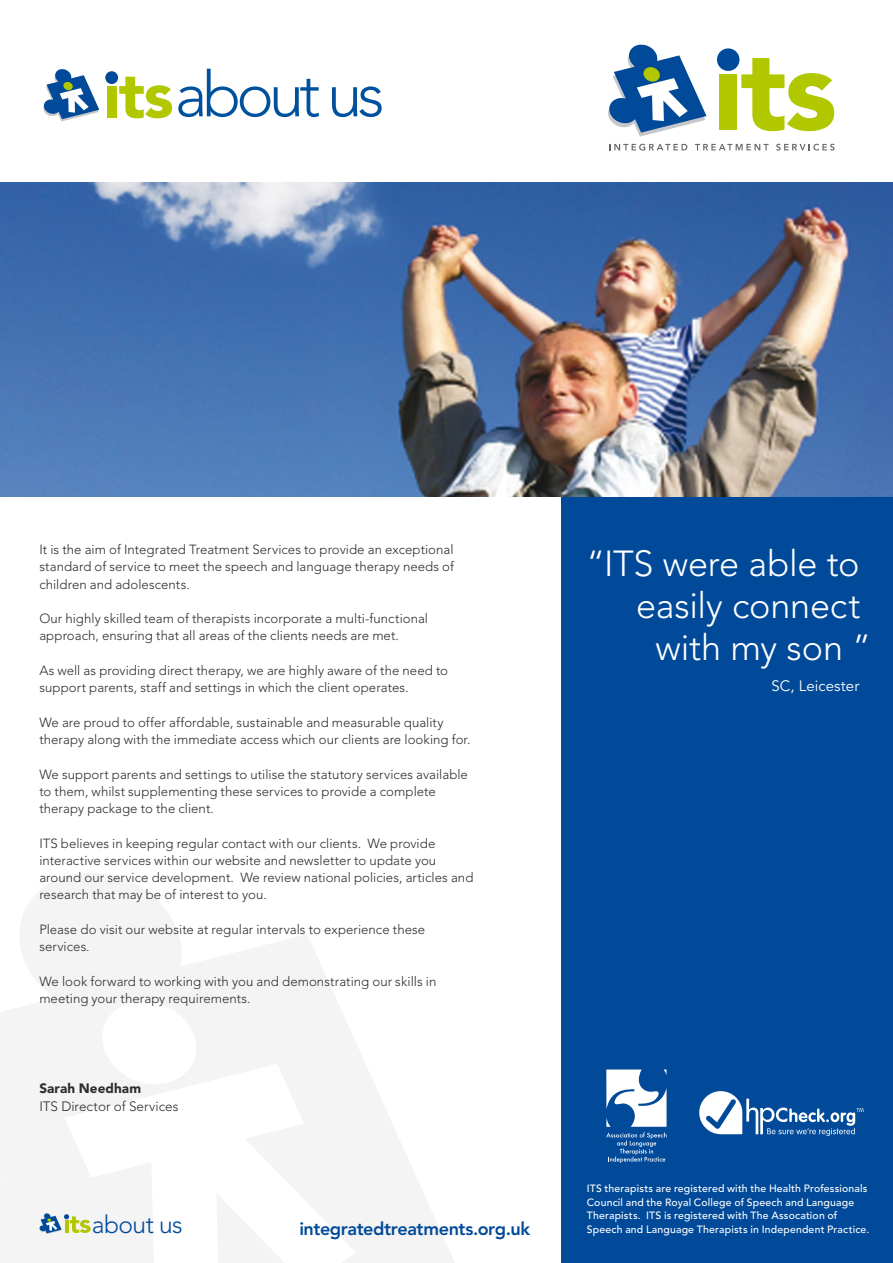
<style>
.page{position:relative;width:893px;height:1263px;background:#fff}
.page>*{position:absolute;margin:0;border:0;box-sizing:border-box;transform-origin:0 0}
.t1{font:300 63px "Avenir";letter-spacing:-.075em;color:#00519d}
.Myriad{font:300 36px "Avenir";letter-spacing:-.005em;color:#fff}
.t2{font:300 24.75px "Avenir";letter-spacing:-.025em;color:#004a99}
.t3{font:800 18px "Avenir";letter-spacing:-.02em;color:#004a99}
.Myriad-2{font:15px "Avenir";letter-spacing:.005em;color:#fff}
.Myriad-3{font:300 13.5px "Avenir";letter-spacing:.005em;color:#2d2c2f}
.Myriad-4{font:900 13.5px "Avenir";letter-spacing:.005em;color:#2d2c2f}
.Myriad-5{font:300 13.2px/17.2px "Avenir";letter-spacing:.005em;color:#2d2c2f}
.Myriad-6{font:500 10.5px/13.5px "Avenir";letter-spacing:.015em;color:#fff}
</style>
<div class="page">
<div style="left:561px;top:497px;width:332px;height:766px;background:#004a99"></div>
<svg style="left:608px;top:45px;width:98px;height:92px"></svg>
<div style="left:720px;top:74px;width:17px;height:56px;background:#b1c800"></div>
<svg style="left:741px;top:58px;width:93px;height:73px"></svg>
<div style="left:717px;top:48px;width:22px;height:23px;background:#004a99;border-radius:50%"></div>
<svg style="left:609px;top:144px;width:78px;height:7px"></svg>
<svg style="left:695px;top:144px;width:74px;height:6px"></svg>
<svg style="left:776px;top:144px;width:58px;height:7px"></svg>
<svg style="left:0;top:873px;width:454px;height:390px;fill:#f4f4f4"></svg>
<img style="left:0;top:183px;width:893px;height:313px">
<svg style="left:39px;top:1213px;width:52px;height:21px"></svg>
<svg style="left:43px;top:69px;width:56px;height:52px"></svg>
<div style="left:107px;top:86px;width:10px;height:32px;background:#b1c800"></div>
<svg style="left:119px;top:77px;width:53px;height:41px"></svg>
<div style="left:105px;top:71px;width:13px;height:13px;background:#004a99;border-radius:50%"></div>
<svg style="left:699px;top:1091px;width:165px;height:45px"></svg>
<svg style="left:606px;top:1069px;width:61px;height:94px"></svg>
<p class="t1" style="left:175px;top:58px;width:211px">about us</p>
<p class="Myriad-5" style="left:39px;top:541px;width:416px;text-align:justify">It is the aim of Integrated Treatment Services to provide an exceptional standard of service to meet the speech and language therapy needs of children and adolescents.</p>
<p class="Myriad-5" style="left:39px;top:610px;width:390px">Our highly skilled team of therapists incorporate a multi-functional approach, ensuring that all areas of the clients needs are met.</p>
<p class="Myriad-5" style="left:39px;top:662px;width:410px">As well as providing direct therapy, we are highly aware of the need to support parents, staff and settings in which the client operates.</p>
<p class="Myriad-5" style="left:39px;top:714px;width:433px">We are proud to offer affordable, sustainable and measurable quality therapy along with the immediate access which our clients are looking for.</p>
<p class="Myriad-5" style="left:39px;top:765px;width:430px">We support parents and settings to utilise the statutory services available to them, whilst supplementing these services to provide a complete therapy package to the client.</p>
<p class="Myriad-5" style="left:39px;top:834px;width:436px">ITS believes in keeping regular contact with our clients. We provide interactive services within our website and newsletter to update you around our service development. We review national policies, articles and research that may be of interest to you.</p>
<p class="Myriad-5" style="left:39px;top:921px;width:387px">Please do visit our website at regular intervals to experience these services.</p>
<p class="Myriad-5" style="left:39px;top:972px;width:399px">We look forward to working with you and demonstrating our skills in meeting your therapy requirements.</p>
<p class="Myriad-4" style="left:39px;top:1080px;width:103px">Sarah Needham</p>
<p class="Myriad-3" style="left:39px;top:1098px;width:141px">ITS Director of Services</p>
<p class="t2" style="left:92px;top:1209px;width:92px">about us</p>
<p class="t3" style="left:299px;top:1218px;width:232px">integratedtreatments.org.uk</p>
<p class="Myriad" style="left:586px;top:542px;width:274px">“ITS were able to</p>
<p class="Myriad" style="left:636px;top:584px;width:226px">easily connect</p>
<p class="Myriad" style="left:655px;top:626px;width:217px">with my son ”</p>
<p class="Myriad-2" style="left:771px;top:677px;width:89px">SC, Leicester</p>
<p class="Myriad-6" style="left:587px;top:1182px;width:284px">ITS therapists are registered with the Health Professionals Council and the Royal College of Speech and Language Therapists. ITS is registered with The Assocation of Speech and Language Therapists in Independent Practice.</p>
</div>
